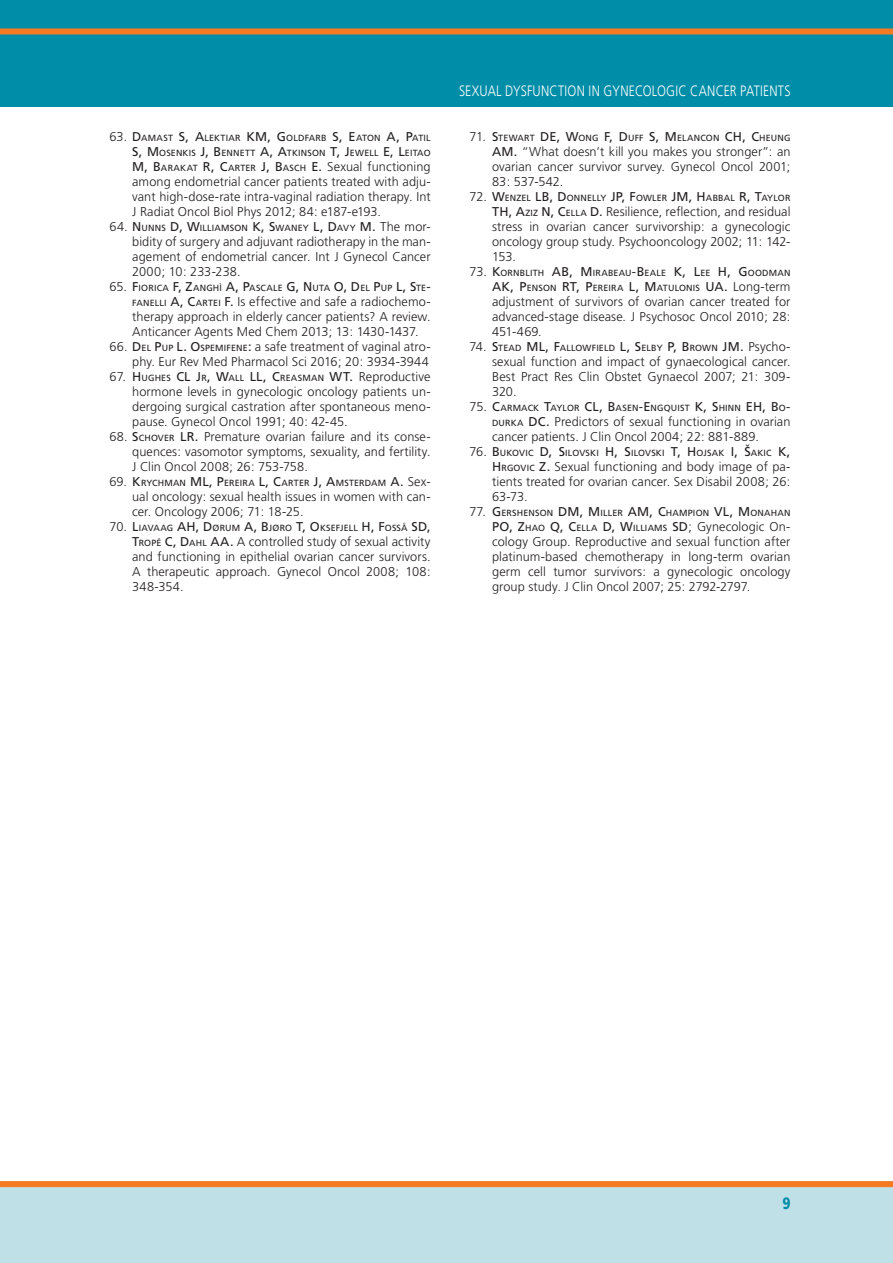
<style>
.page{position:relative;width:893px;height:1263px;background:#fff}
.page>*{position:absolute;margin:0;border:0;box-sizing:border-box;transform-origin:0 0}
.t1{font:900 16.5px "Frutiger";color:#008da8;scale:.8 1}
.t2{font:300 15px "Frutiger";letter-spacing:.02em;color:#fff;scale:.82 1}
.t3{font:300 12.75px/15px "Frutiger";letter-spacing:.005em;color:#231f20;text-align:justify}
.t4{font:8.85px/15px "Frutiger";letter-spacing:.02em;color:#231f20;text-align:right}
.s1{font-weight:300;font-size:12.75px}
.s2{font-size:12.75px}
.s3{font-weight:400}
.s4{font-weight:400;font-size:8.85px}
</style>
<div class="page">
<div style="left:0;top:0;width:893px;height:106px;background:#008da8"></div>
<div style="left:0;top:1181px;width:893px;height:82px;background:#c0e0e8"></div>
<div style="left:0;top:28px;width:893px;height:6px;background:#f47b21"></div>
<div style="left:0;top:1181px;width:893px;height:6px;background:#f47b21"></div>
<p class="t4" style="left:110px;top:130px;width:323px"><span class="s1">63.</span> <span class="s2">D</span>AMAST <span class="s2">S, A</span>LEKTIAR <span class="s2">KM, G</span>OLD FARB <span class="s2">S, E</span>ATON <span class="s2">A, P</span>ATIL<br><span class="s2">S, M</span> OSENKIS <span class="s2">J, B</span>ENNETT <span class="s2">A, A</span>TKINSON <span class="s2">T, J</span>EWELL <span class="s2">E, L</span>EITAO</p>
<p class="t3" style="left:132px;top:159px;width:300px"><span class="s3">M, B</span><span class="s4">ARAKAT</span> <span class="s3">R, C</span><span class="s4">ARTER</span> <span class="s3">J, B</span><span class="s4">ASCH</span> <span class="s3">E .</span> Sexual functioning among endometrial cancer patients treated with adju&shy;vant high-dose-rate intra-vaginal radiation therapy. Int J Radiat Oncol Biol Phys 2012; 84: e187-e193.</p>
<p class="t4" style="left:110px;top:220px;width:323px"><span class="s1">64.</span> <span class="s2">N</span> UNNS <span class="s2">D, W</span>ILLIAMSON <span class="s2">K, S</span>WANEY <span class="s2">L, D</span>AVY <span class="s2">M .</span> <span class="s1">The mor-</span></p>
<p class="t3" style="left:132px;top:234px;width:300px">bidity of surgery and adjuvant radiotherapy in the man&shy;agement of endometrial cancer. Int J Gynecol Cancer 2000; 10: 233-238.</p>
<p class="t4" style="left:110px;top:280px;width:323px"><span class="s1">65.</span> <span class="s2">F</span>IORICA <span class="s2">F, Z</span>ANGHÌ <span class="s2">A, P</span>ASCALE <span class="s2">G, N</span> UTA <span class="s2">O, D</span>EL <span class="s2">P</span>UP <span class="s2">L, S</span>TE<span class="s2">-</span></p>
<p class="t3" style="left:132px;top:294px;width:300px"><span class="s4">FANELLI</span> <span class="s3">A, C</span><span class="s4">ARTEI</span> <span class="s3">F.</span> Is effective and safe a radiochemo&shy;therapy approach in elderly cancer patients? A review.<br>Anticancer Agents Med Chem 2013; 13: 1430-1437.</p>
<p class="t3" style="left:110px;top:339px;width:323px;text-align:right">66. <span class="s3">D</span><span class="s4">EL</span> <span class="s3">P</span><span class="s4">UP</span> <span class="s3">L. O</span><span class="s4">SPEMIFENE</span><span class="s3">:</span> a safe treatment of vaginal atro&shy;phy. Eur Rev Med Pharmacol Sci 2016; 20: 3934-3944</p>
<p class="t4" style="left:110px;top:370px;width:323px"><span class="s1">67.</span> <span class="s2">H</span>UGH ES <span class="s2">CL J</span>R<span class="s2">, W</span>ALL <span class="s2">LL, C</span>REASMAN <span class="s2">WT.</span> <span class="s1">Reproductive</span></p>
<p class="t3" style="left:132px;top:384px;width:300px">hormone levels in gynecologic oncology patients un&shy;dergoing surgical castration after spontaneous meno&shy;pause. Gynecol Oncol 1991; 40: 42-45.</p>
<p class="t3" style="left:132px;top:429px;width:300px;text-indent:-23px">68. <span class="s3">S</span><span class="s4">CH OVER</span> <span class="s3">LR.</span> Premature ovarian failure and its conse&shy;quences: vasomotor symptoms, sexuality, and fertility.<br>J Clin Oncol 2008; 26: 753-758.</p>
<p class="t4" style="left:110px;top:475px;width:323px"><span class="s1">69.</span> <span class="s2">K</span>RYCH MAN <span class="s2">M L, P</span>EREIRA <span class="s2">L, C</span>ARTER <span class="s2">J, A</span>MSTERDAM <span class="s2">A.</span> <span class="s1">Sex-</span></p>
<p class="t3" style="left:132px;top:489px;width:300px">ual oncology: sexual health issues in women with can&shy;cer. Oncology 2006; 71: 18-25.</p>
<p class="t4" style="left:110px;top:520px;width:323px"><span class="s1">70.</span> <span class="s2">L</span>IAVAAG <span class="s2">AH, D</span>ØRUM <span class="s2">A, B</span>JØRO <span class="s2">T, O</span> KSEFJELL <span class="s2">H, F</span>OSSÅ <span class="s2">SD,</span></p>
<p class="t3" style="left:132px;top:534px;width:300px"><span class="s3">T</span><span class="s4">ROPÉ</span> <span class="s3">C, D</span><span class="s4">AHL</span> <span class="s3">AA .</span> A controlled study of sexual activity and functioning in epithelial ovarian cancer survivors.<br>A therapeutic approach. Gynecol Oncol 2008; 108:<br>348-354.</p>
<p class="t2" style="left:459px;top:83px;width:406px">SEXUAL DYSFUNCTION IN GYNECOLOGIC CANCER PATIENTS</p>
<p class="t4" style="left:469px;top:130px;width:321px"><span class="s1">71.</span> <span class="s2">S</span>TEWART <span class="s2">DE, W</span>ONG <span class="s2">F, D</span>UFF <span class="s2">S, M</span> ELANCON <span class="s2">CH, C</span>H EUNG</p>
<p class="t3" style="left:492px;top:144px;width:300px"><span class="s3">AM .</span> “What doesn’t kill you makes you stronger”: an ovarian cancer survivor survey. Gynecol Oncol 2001; 83: 537-542.</p>
<p class="t4" style="left:469px;top:190px;width:323px"><span class="s1">72.</span> <span class="s2">W</span>ENZEL <span class="s2">LB, D</span>ONNELLY <span class="s2">JP, F</span>OWLER <span class="s2">JM, H</span>ABBAL <span class="s2">R, T</span>AYLOR</p>
<p class="t3" style="left:492px;top:204px;width:300px"><span class="s3">TH, A</span><span class="s4">ZIZ</span> <span class="s3">N, C</span><span class="s4">ELLA</span> <span class="s3">D.</span> Resilience, reflection, and residual stress in ovarian cancer survivorship: a gynecologic oncology group study. Psychooncology 2002; 11: 142- 153.</p>
<p class="t4" style="left:469px;top:265px;width:323px"><span class="s1">73.</span> <span class="s2">K</span>ORNBLITH <span class="s2">AB, M</span> IRABEAU<span class="s2">-B</span>EALE <span class="s2">K, L</span>EE <span class="s2">H, G</span>OODMAN<br><span class="s2">AK, P</span>ENSON <span class="s2">RT, P</span>EREIRA <span class="s2">L, M</span>ATULONIS <span class="s2">UA.</span> <span class="s1">Long-term</span></p>
<p class="t3" style="left:492px;top:294px;width:300px">adjustment of survivors of ovarian cancer treated for advanced-stage disease. J Psychosoc Oncol 2010; 28:<br>451-469.</p>
<p class="t4" style="left:469px;top:340px;width:323px"><span class="s1">74.</span> <span class="s2">S</span>TEAD <span class="s2">M L, F</span>ALLOWFIELD <span class="s2">L, S</span>ELBY <span class="s2">P, B</span>ROWN <span class="s2">JM .</span> <span class="s1">Psycho-</span></p>
<p class="t3" style="left:492px;top:354px;width:300px">sexual function and impact of gynaecological cancer.<br>Best Pract Res Clin Obstet Gynaecol 2007; 21: 309- 320.</p>
<p class="t4" style="left:469px;top:400px;width:323px"><span class="s1">75.</span> <span class="s2">C</span>ARMACK <span class="s2">T</span>AYLOR <span class="s2">CL, B</span>ASEN<span class="s2">-E</span> NGQUIST <span class="s2">K, S</span>H INN <span class="s2">EH, B</span>O<span class="s2">-</span></p>
<p class="t3" style="left:492px;top:414px;width:300px"><span class="s4">DURKA</span> <span class="s3">DC.</span> Predictors of sexual functioning in ovarian cancer patients. J Clin Oncol 2004; 22: 881-889.</p>
<p class="t4" style="left:469px;top:445px;width:323px"><span class="s1">76.</span> <span class="s2">B</span>UKOVIC <span class="s2">D, S</span>ILOVSKI <span class="s2">H, S</span>ILOVSKI <span class="s2">T, H</span>OJSAK <span class="s2">I, Š</span>AKIC <span class="s2">K,</span></p>
<p class="t3" style="left:492px;top:459px;width:300px"><span class="s3">H</span><span class="s4">RGOVIC</span> <span class="s3">Z.</span> Sexual functioning and body image of pa&shy;tients treated for ovarian cancer. Sex Disabil 2008; 26:<br>63-73.</p>
<p class="t4" style="left:469px;top:505px;width:323px"><span class="s1">77.</span> <span class="s2">G</span>ERSH ENSON <span class="s2">DM, M</span> ILLER <span class="s2">AM, C</span>HAMPION <span class="s2">VL, M</span> ONAHAN</p>
<p class="t3" style="left:492px;top:519px;width:300px"><span class="s3">PO, Z</span><span class="s4">HAO</span> <span class="s3">Q, C</span><span class="s4">ELLA</span> <span class="s3">D, W</span><span class="s4">ILLIAMS</span> <span class="s3">SD</span>; Gynecologic On&shy;cology Group. Reproductive and sexual function after platinum-based chemotherapy in long-term ovarian germ cell tumor survivors: a gynecologic oncology group study. J Clin Oncol 2007; 25: 2792-2797.</p>
<p class="t1" style="left:782px;top:1193px;width:12px">9</p>
</div>
